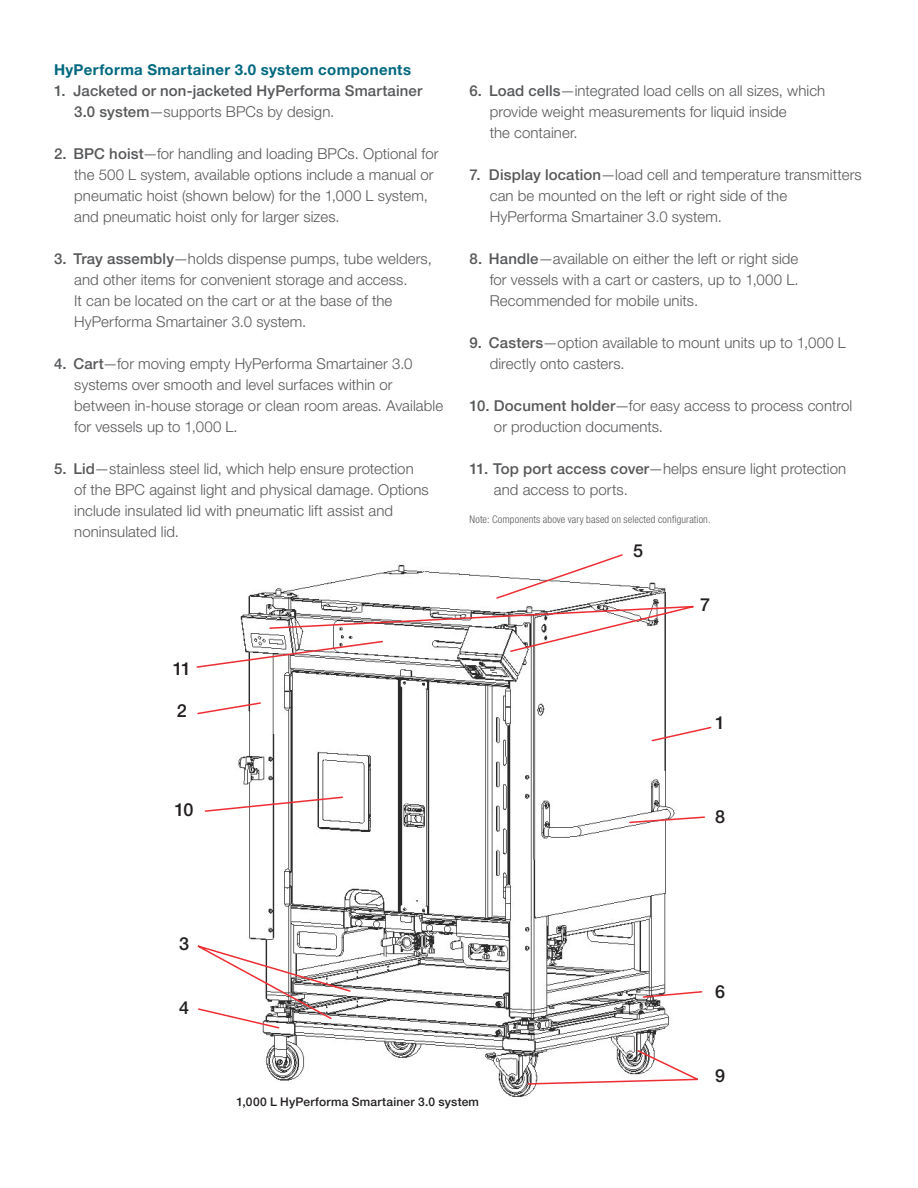
<style>
.page{position:relative;width:918px;height:1188px;background:#fff}
.page>*{position:absolute;margin:0;border:0;box-sizing:border-box;transform-origin:0 0}
.t1{font:500 18px "Helvetica Neue LTW1 G";color:#231f20}
.t2{font:300 15px/21px "Helvetica Neue LTW1 G";letter-spacing:.005em;color:#57585a}
.t3{font:500 15px/21px "Helvetica Neue LTW1 G";letter-spacing:.01em;color:#57585a}
.t4{font:700 15px "Helvetica Neue LTW1 G";letter-spacing:.025em;color:#00687f}
.t5{font:500 12px "Helvetica Neue LTW1 G";letter-spacing:.02em;color:#231f20}
.t6{font:300 condensed 10.5px "Helvetica Neue LTW1 G";letter-spacing:.015em;color:#57585a}
.s1{font-weight:300}
.s2{font-weight:500}
</style>
<div class="page">
<img style="left:238px;top:669px;width:437px;height:428px">
<svg style="left:527px;top:1049px;width:171px;height:36px"></svg>
<svg style="left:628px;top:816px;width:77px;height:8px"></svg>
<svg style="left:642px;top:990px;width:61px;height:9px"></svg>
<svg style="left:204px;top:796px;width:140px;height:17px"></svg>
<svg style="left:197px;top:941px;width:155px;height:89px"></svg>
<svg style="left:651px;top:726px;width:61px;height:16px"></svg>
<svg style="left:197px;top:701px;width:65px;height:14px"></svg>
<svg style="left:196px;top:554px;width:498px;height:115px"></svg>
<p class="t4" style="left:54px;top:60px;width:359px">HyPerforma Smartainer 3.0 system components</p>
<p class="t3" style="left:74px;top:80px;width:350px;text-indent:-20px">1. Jacketed or non-jacketed HyPerforma Smartainer<br>3.0 system<span class="s1">—supports BPCs by design.</span></p>
<p class="t2" style="left:74px;top:143px;width:366px;text-indent:-20px"><span class="s2">2. BPC hoist</span>—for handling and loading BPCs. Optional for the 500 L system, available options include a manual or pneumatic hoist (shown below) for the 1,000 L system, and pneumatic hoist only for larger sizes.</p>
<p class="t2" style="left:74px;top:248px;width:359px;text-indent:-20px"><span class="s2">3. Tray assembly</span>—holds dispense pumps, tube welders, and other items for convenient storage and access.<br>It can be located on the cart or at the base of the HyPerforma Smartainer 3.0 system.</p>
<p class="t2" style="left:74px;top:353px;width:370px;text-indent:-20px"><span class="s2">4. Cart</span>—for moving empty HyPerforma Smartainer 3.0 systems over smooth and level surfaces within or between in-house storage or clean room areas. Available for vessels up to 1,000 L.</p>
<p class="t2" style="left:74px;top:458px;width:356px;text-indent:-20px"><span class="s2">5. Lid</span>—stainless steel lid, which help ensure protection of the BPC against light and physical damage. Options include insulated lid with pneumatic lift assist and noninsulated lid.</p>
<p class="t1" style="left:173px;top:657px;width:20px">11</p>
<p class="t1" style="left:177px;top:700px;width:12px">2</p>
<p class="t2" style="left:490px;top:80px;width:337px;text-indent:-20px"><span class="s2">6. Load cells</span>—integrated load cells on all sizes, which provide weight measurements for liquid inside<br>the container.</p>
<p class="t2" style="left:490px;top:164px;width:374px;text-indent:-20px"><span class="s2">7. Display location</span>—load cell and temperature transmitters can be mounted on the left or right side of the<br>HyPerforma Smartainer 3.0 system.</p>
<p class="t2" style="left:490px;top:248px;width:310px;text-align:justify;text-indent:-20px"><span class="s2">8. Handle</span>—available on either the left or right side for vessels with a cart or casters, up to 1,000 L.<br>Recommended for mobile units.</p>
<p class="t2" style="left:490px;top:332px;width:358px;text-indent:-20px"><span class="s2">9. Casters</span>—option available to mount units up to 1,000 L directly onto casters.</p>
<p class="t2" style="left:494px;top:395px;width:360px;text-indent:-24px"><span class="s2">10. Document holder</span>—for easy access to process control or production documents.</p>
<p class="t2" style="left:494px;top:458px;width:354px;text-indent:-24px"><span class="s2">11. Top port access cover</span>—helps ensure light protection and access to ports.</p>
<p class="t6" style="left:470px;top:513px;width:243px">Note: Components above vary based on selected configuration.</p>
<p class="t1" style="left:633px;top:540px;width:12px">5</p>
<p class="t1" style="left:700px;top:594px;width:12px">7</p>
<p class="t1" style="left:715px;top:712px;width:12px">1</p>
<p class="t1" style="left:175px;top:799px;width:20px">10</p>
<p class="t1" style="left:715px;top:806px;width:12px">8</p>
<p class="t1" style="left:179px;top:933px;width:12px">3</p>
<p class="t1" style="left:179px;top:996px;width:12px">4</p>
<p class="t1" style="left:715px;top:981px;width:12px">6</p>
<p class="t1" style="left:715px;top:1065px;width:12px">9</p>
<p class="t5" style="left:236px;top:1094px;width:244px">1,000 L HyPerforma Smartainer 3.0 system</p>
</div>
